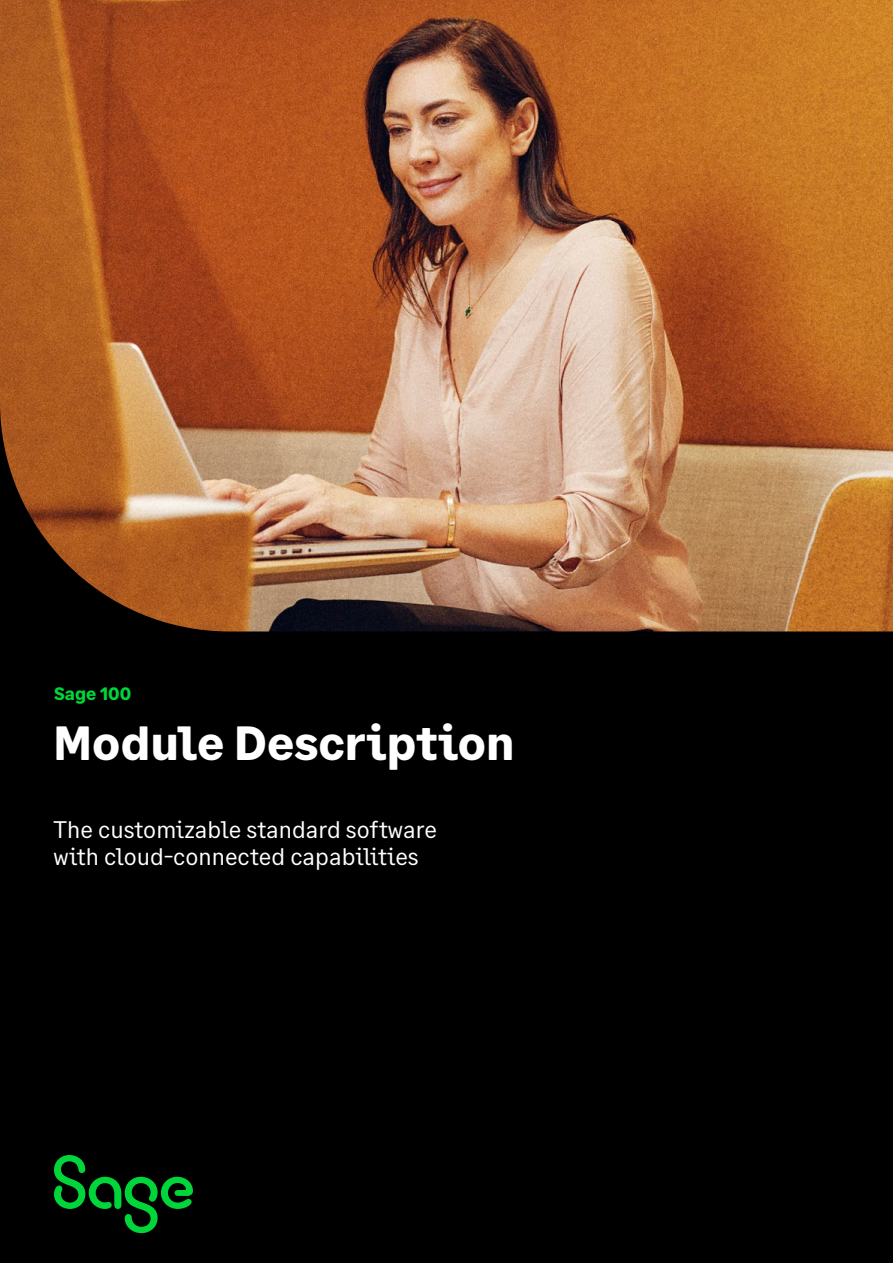
<style>
.page{position:relative;width:893px;height:1263px;background:#000}
.page>*{position:absolute;margin:0;border:0;box-sizing:border-box;transform-origin:0 0}
.t1{font:700 48px "Sage Text";color:#fff}
.t2{font:24px/27px "Sage Text";color:#fff}
.t3{font:700 18px "Sage Text";color:#00d639}
</style>
<div class="page">
<img style="left:0;top:0;width:893px;height:631px">
<svg style="left:54px;top:1155px;width:139px;height:78px"></svg>
<p class="t3" style="left:54px;top:682px;width:79px">Sage 100</p>
<h1 class="t1" style="left:54px;top:713px;width:463px">Module Description</h1>
<p class="t2" style="left:54px;top:816px;width:385px">The customizable standard software with cloud-connected capabilities</p>
</div>
